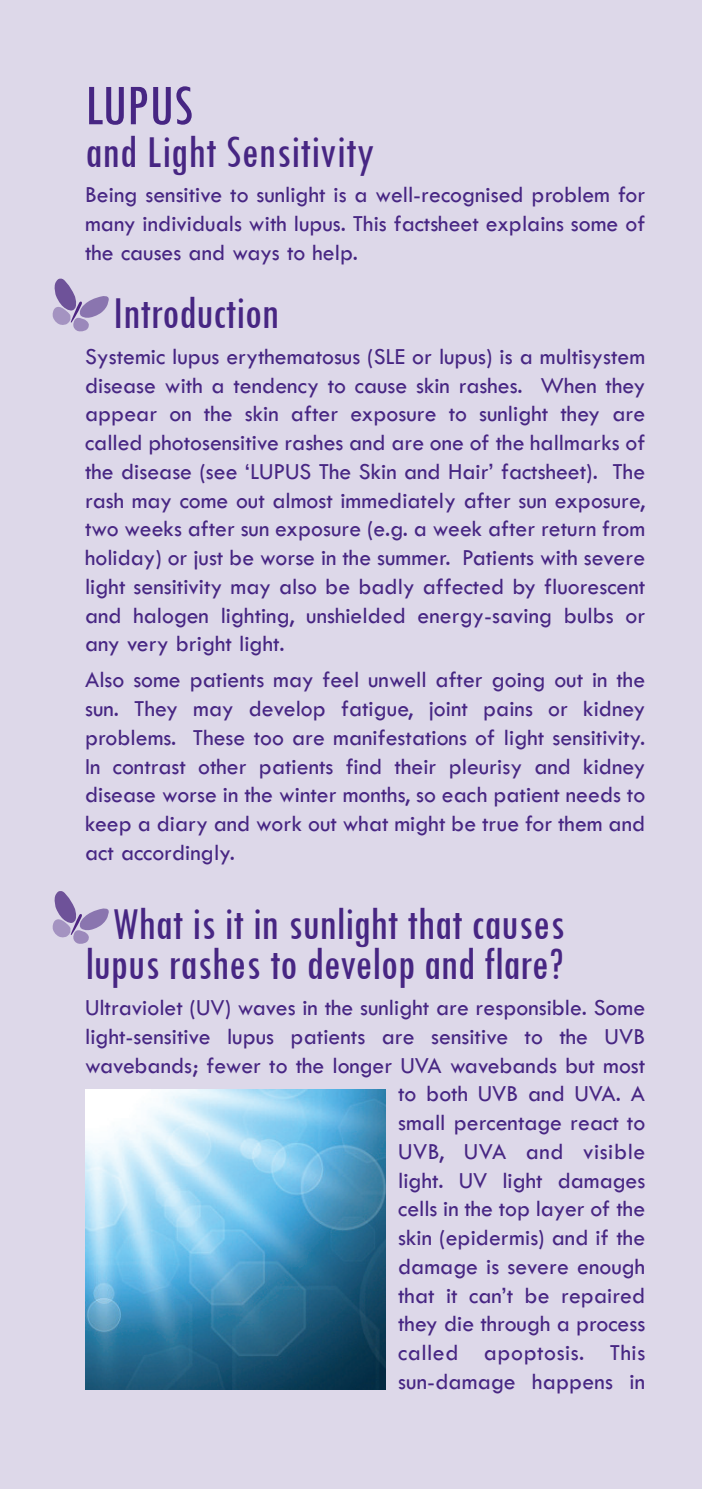
<style>
.page{position:relative;width:702px;height:1489px;background:#fff}
.page>*{position:absolute;margin:0;border:0;box-sizing:border-box;transform-origin:0 0}
.t1{font:condensed 60px "Tw Cen";color:#472683}
.t2{font:condensed 47.5px/40px "Tw Cen";letter-spacing:-.005em;color:#472683;text-align:center}
.t3{font:23.75px/28.8px "Tw Cen";color:#472683;text-align:justify}
</style>
<div class="page">
<div style="left:0;top:0;width:702px;height:1488px;background:#ddd8e9"></div>
<svg style="left:52px;top:891px;width:57px;height:52px"></svg>
<svg style="left:52px;top:278px;width:57px;height:53px"></svg>
<img style="left:85px;top:1089px;width:300px;height:300px">
<h1 class="t1" style="left:85px;top:75px;width:110px">LUPUS</h1>
<h2 class="t2" style="left:85px;top:133px;width:290px">and Light Sensitivity</h2>
<p class="t3" style="left:85px;top:181px;width:561px">Being sensitive to sunlight is a well-recognised problem for many individuals with lupus. This factsheet explains some of the causes and ways to help.</p>
<h2 class="t2" style="left:113px;top:294px;width:168px">Introduction</h2>
<p class="t3" style="left:85px;top:342px;width:561px">Systemic lupus erythematosus (SLE or lupus) is a multisystem disease with a tendency to cause skin rashes. When they appear on the skin after exposure to sunlight they are called photosensitive rashes and are one of the hallmarks of the disease (see ‘LUPUS The Skin and Hair’ factsheet). The rash may come out almost immediately after sun exposure, two weeks after sun exposure (e.g. a week after return from holiday) or just be worse in the summer. Patients with severe light sensitivity may also be badly affected by fluorescent and halogen lighting, unshielded energy-saving bulbs or any very bright light.</p>
<p class="t3" style="left:85px;top:665px;width:561px">Also some patients may feel unwell after going out in the sun. They may develop fatigue, joint pains or kidney problems. These too are manifestations of light sensitivity.<br>In contrast other patients find their pleurisy and kidney disease worse in the winter months, so each patient needs to keep a diary and work out what might be true for them and act accordingly.</p>
<h2 class="t2" style="left:85px;top:905px;width:481px">What is it in sunlight that causes lupus rashes to develop and flare?</h2>
<p class="t3" style="left:85px;top:993px;width:561px;text-align:right">Ultraviolet (UV) waves in the sunlight are responsible. Some light-sensitive lupus patients are sensitive to the UVB wavebands; fewer to the longer UVA wavebands but most to both UVB and UVA. A<br>small percentage react to<br>UVB, UVA and visible<br>light. UV light damages<br>cells in the top layer of the<br>skin (epidermis) and if the<br>damage is severe enough<br>that it can’t be repaired<br>they die through a process<br>called apoptosis. This<br>sun-damage happens in</p>
</div>
